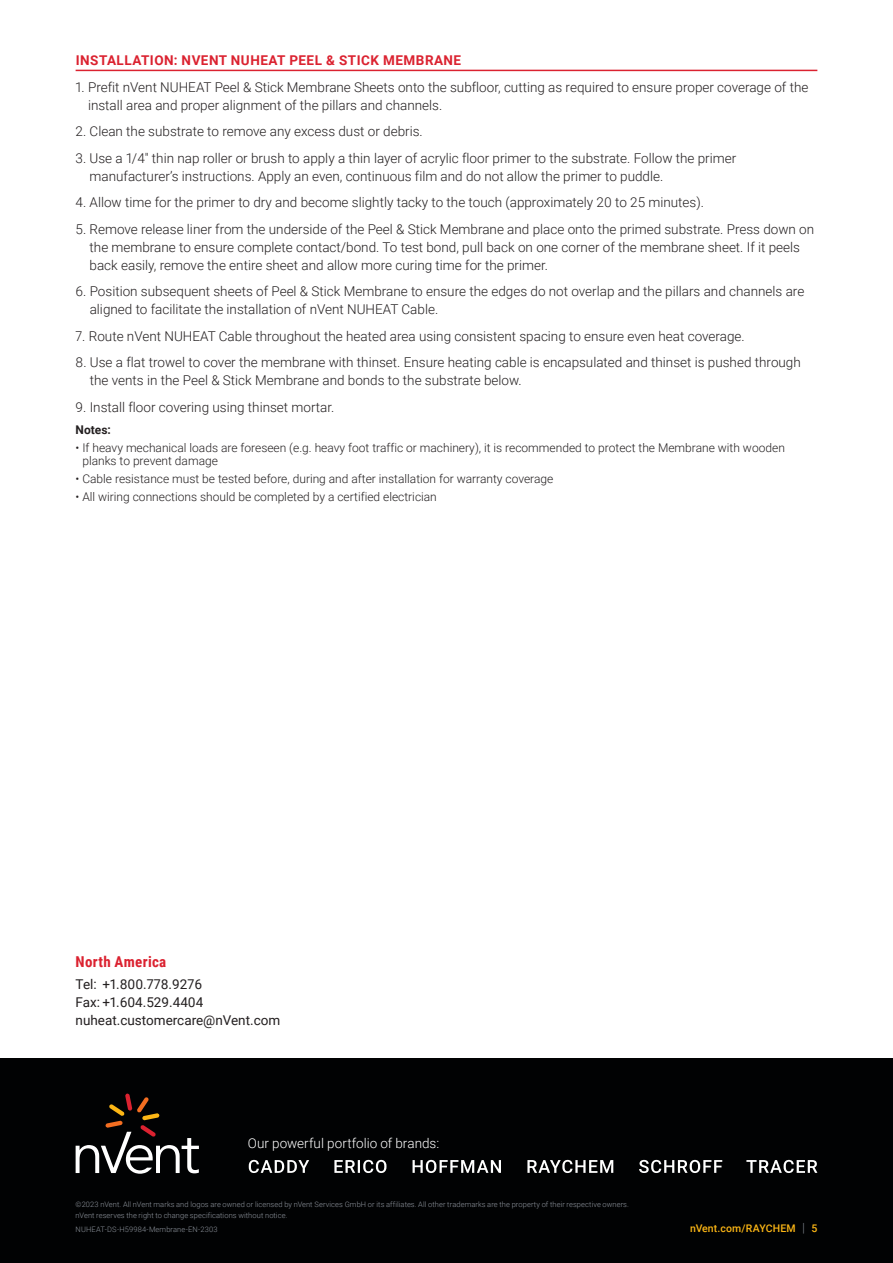
<style>
.page{position:relative;width:893px;height:1263px;background:#fff}
.page>*{position:absolute;margin:0;border:0;box-sizing:border-box;transform-origin:0 0}
.t1{font:700 15px "Roboto Condensed";letter-spacing:.02em;color:#db2230}
.Bodytext_1{font:300 13.5px/18px "Roboto";color:#231f20}
.t2{font:13.5px/18px "Roboto";color:#231f20}
.Subhead{font:700 13.5px "Roboto";letter-spacing:.035em;color:#db2230}
.t3{font:300 13.5px "Roboto";color:#fff}
.Caption_text{font:300 12px/13.5px "Roboto";color:#231f20}
.Caption_text-2{font:700 12px "Roboto";color:#231f20}
.t4{font:500 10.5px "Roboto";letter-spacing:.015em;color:#fcb615}
.t5{font:300 7.5px/10.5px "Roboto";letter-spacing:.01em;color:#8f959e}
.s1{font-weight:300;font-size:12.6px;color:#8f959e}
</style>
<div class="page">
<div style="left:0;top:1058px;width:893px;height:205px;background:#010203"></div>
<svg style="left:76px;top:1093px;width:123px;height:81px"></svg>
<svg style="left:249px;top:1160px;width:568px;height:13px"></svg>
<hr style="left:76px;top:70px;width:741px;height:1px;background:#db2230">
<p class="Subhead" style="left:76px;top:51px;width:387px">INSTALLATION: NVENT NUHEAT PEEL &amp; STICK MEMBRANE</p>
<p class="Bodytext_1" style="left:88px;top:78px;width:722px;text-indent:-12px">1. Prefit nVent NUHEAT Peel &amp; Stick Membrane Sheets onto the subfloor, cutting as required to ensure proper coverage of the install area and proper alignment of the pillars and channels.</p>
<p class="Bodytext_1" style="left:76px;top:122px;width:349px">2. Clean the substrate to remove any excess dust or debris.</p>
<p class="Bodytext_1" style="left:90px;top:149px;width:648px;text-indent:-14px">3. Use a 1/4" thin nap roller or brush to apply a thin layer of acrylic floor primer to the substrate. Follow the primer manufacturer’s instructions. Apply an even, continuous film and do not allow the primer to puddle.</p>
<p class="Bodytext_1" style="left:76px;top:193px;width:630px">4. Allow time for the primer to dry and become slightly tacky to the touch (approximately 20 to 25 minutes).</p>
<p class="Bodytext_1" style="left:90px;top:220px;width:726px;text-indent:-14px">5. Remove release liner from the underside of the Peel &amp; Stick Membrane and place onto the primed substrate. Press down on the membrane to ensure complete contact/bond. To test bond, pull back on one corner of the membrane sheet. If it peels back easily, remove the entire sheet and allow more curing time for the primer.</p>
<p class="Bodytext_1" style="left:90px;top:282px;width:716px;text-indent:-14px">6. Position subsequent sheets of Peel &amp; Stick Membrane to ensure the edges do not overlap and the pillars and channels are aligned to facilitate the installation of nVent NUHEAT Cable.</p>
<p class="Bodytext_1" style="left:76px;top:327px;width:671px">7. Route nVent NUHEAT Cable throughout the heated area using consistent spacing to ensure even heat coverage.</p>
<p class="Bodytext_1" style="left:90px;top:353px;width:712px;text-indent:-14px">8. Use a flat trowel to cover the membrane with thinset. Ensure heating cable is encapsulated and thinset is pushed through the vents in the Peel &amp; Stick Membrane and bonds to the substrate below.</p>
<p class="Bodytext_1" style="left:76px;top:398px;width:260px">9. Install floor covering using thinset mortar.</p>
<p class="Caption_text-2" style="left:76px;top:421px;width:37px">Notes:</p>
<p class="Caption_text" style="left:82px;top:440px;width:704px;text-indent:-7px">• If heavy mechanical loads are foreseen (e.g. heavy foot traffic or machinery), it is recommended to protect the Membrane with wooden planks to prevent damage</p>
<p class="Caption_text" style="left:76px;top:471px;width:479px">• Cable resistance must be tested before, during and after installation for warranty coverage</p>
<p class="Caption_text" style="left:76px;top:489px;width:363px">• All wiring connections should be completed by a certified electrician</p>
<p class="t1" style="left:76px;top:951px;width:92px">North America</p>
<p class="t2" style="left:76px;top:974px;width:206px">Tel: +1.800.778.9276<br>Fax: +1.604.529.4404 nuheat.customercare@nVent.com</p>
<p class="t3" style="left:248px;top:1134px;width:193px">Our powerful portfolio of brands:</p>
<p class="t5" style="left:76px;top:1199px;width:555px">©2023 nVent. All nVent marks and logos are owned or licensed by nVent Services GmbH or its affiliates. All other trademarks are the property of their respective owners. nVent reserves the right to change specifications without notice.</p>
<p class="t5" style="left:76px;top:1224px;width:143px">NUHEAT-DS-H59984-Membrane-EN-2303</p>
<p class="t4" style="left:690px;top:1221px;width:129px">nVent.com/RAYCHEM <span class="s1">|</span> 5</p>
</div>
